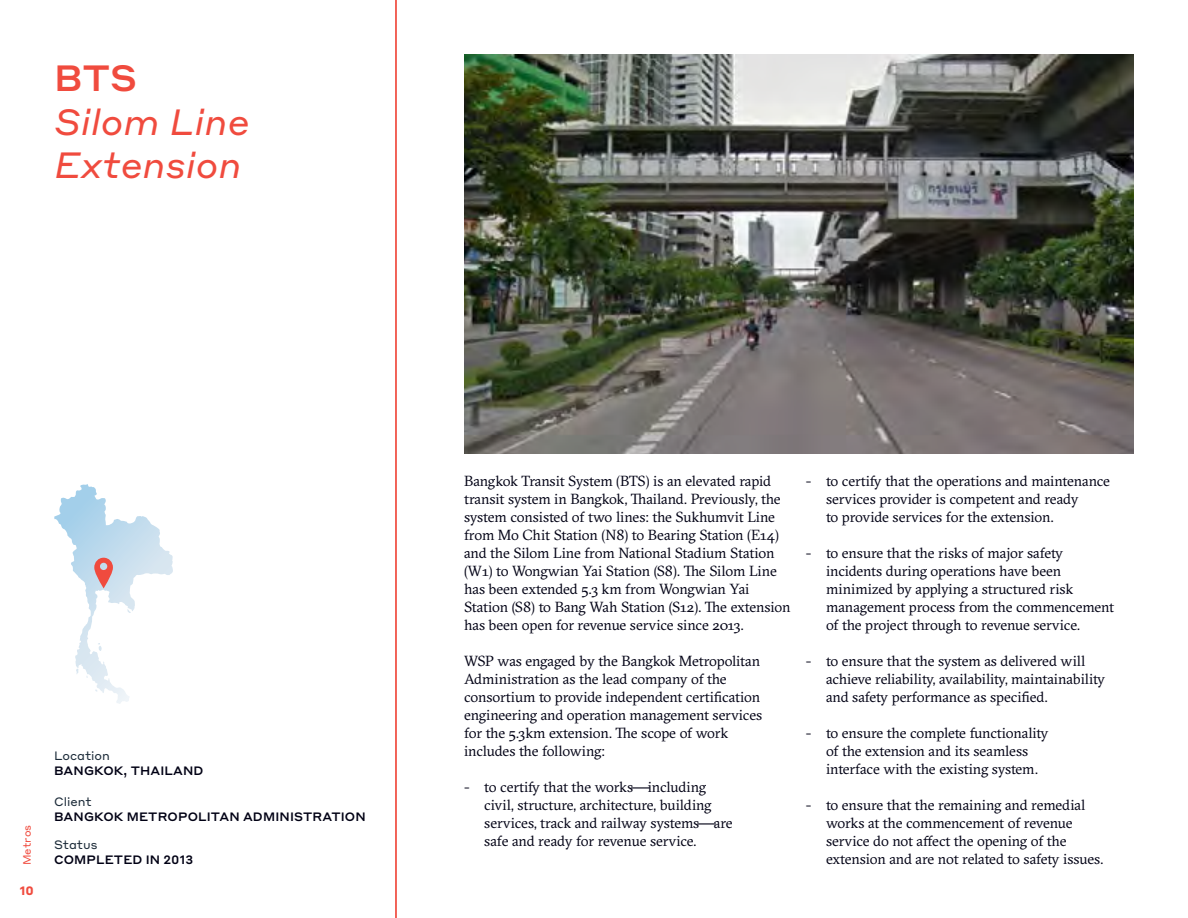
<style>
.page{position:relative;width:1188px;height:918px;background:#fff}
.page>*{position:absolute;margin:0;border:0;box-sizing:border-box;transform-origin:0 0}
.t1{font:italic 36px/43.2px "Styrene A";color:#f04b3e}
.t2{font:500 36px "Styrene A";color:#f04b3e}
.t3{font:14.7px/18px "GT Sectra";letter-spacing:-.01em;color:#000014}
.t4{font:500 12px "Styrene A";letter-spacing:.01em;color:#000014}
.t5{font:12px "Styrene A";color:#1c2b39}
.t6{font:700 12px "Styrene A";color:#f04b3e}
.t7{font:10.5px "Styrene A";color:#f04b3e}
</style>
<div class="page">
<hr style="left:395px;top:0;width:1px;height:918px;background:#f04b3e">
<hr style="left:396px;top:0;width:1px;height:918px;background:#f04b3e">
<img style="left:464px;top:54px;width:670px;height:399px">
<svg style="left:98px;top:643px;width:4px;height:8px"></svg>
<svg style="left:54px;top:484px;width:34px;height:80px"></svg>
<svg style="left:94px;top:558px;width:19px;height:30px"></svg>
<h1 class="t2" style="left:54px;top:48px;width:85px">BTS</h1>
<h1 class="t1" style="left:54px;top:97px;width:197px">Silom Line<br>Extension</h1>
<p class="t7" style="left:18px;top:865px;width:42px;rotate:-90deg">Metros</p>
<p class="t6" style="left:20px;top:881px;width:16px">10</p>
<p class="t5" style="left:54px;top:746px;width:58px">Location</p>
<p class="t4" style="left:54px;top:760px;width:151px">BANGKOK, THAILAND</p>
<p class="t5" style="left:54px;top:792px;width:39px">Client</p>
<p class="t4" style="left:54px;top:806px;width:313px">BANGKOK METROPOLITAN ADMINISTRATION</p>
<p class="t5" style="left:54px;top:835px;width:45px">Status</p>
<p class="t4" style="left:54px;top:849px;width:141px">COMPLETED IN 2013</p>
<p class="t3" style="left:464px;top:472px;width:328px">Bangkok Transit System (BTS) is an elevated rapid transit system in Bangkok, Thailand. Previously, the system consisted of two lines: the Sukhumvit Line from Mo Chit Station (N8) to Bearing Station (E14) and the Silom Line from National Stadium Station (W1) to Wongwian Yai Station (S8). The Silom Line has been extended 5.3 km from Wongwian Yai Station (S8) to Bang Wah Station (S12). The extension has been open for revenue service since 2013.</p>
<p class="t3" style="left:464px;top:652px;width:300px">WSP was engaged by the Bangkok Metropolitan Administration as the lead company of the consortium to provide independent certification engineering and operation management services for the 5.3km extension. The scope of work includes the following:</p>
<p class="t3" style="left:484px;top:778px;width:250px;text-indent:-20px">- to certify that the works—including civil, structure, architecture, building services, track and railway systems—are safe and ready for revenue service.</p>
<p class="t3" style="left:826px;top:472px;width:286px;text-indent:-20px">- to certify that the operations and maintenance services provider is competent and ready<br>to provide services for the extension.</p>
<p class="t3" style="left:826px;top:544px;width:290px;text-indent:-20px">- to ensure that the risks of major safety incidents during operations have been minimized by applying a structured risk management process from the commencement of the project through to revenue service.</p>
<p class="t3" style="left:826px;top:652px;width:281px;text-indent:-20px">- to ensure that the system as delivered will achieve reliability, availability, maintainability and safety performance as specified.</p>
<p class="t3" style="left:826px;top:724px;width:224px;text-indent:-20px">- to ensure the complete functionality of the extension and its seamless interface with the existing system.</p>
<p class="t3" style="left:826px;top:796px;width:279px;text-indent:-20px">- to ensure that the remaining and remedial works at the commencement of revenue service do not affect the opening of the extension and are not related to safety issues.</p>
</div>
